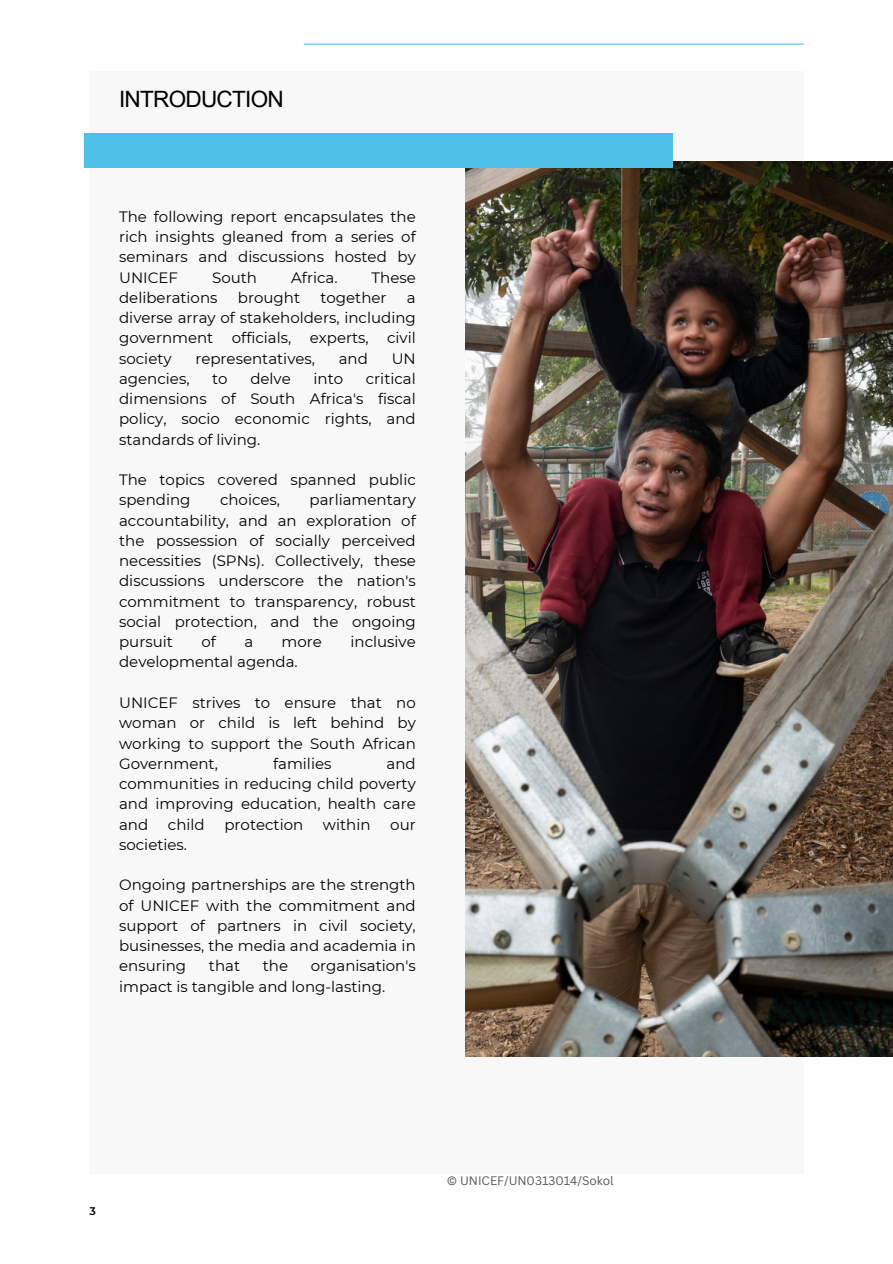
<style>
.page{position:relative;width:893px;height:1264px;background:#fff}
.page>*{position:absolute;margin:0;border:0;box-sizing:border-box;transform-origin:0 0}
.t1{font:22.5px "Arial MT Pro";letter-spacing:-.03em;color:#000}
.t2{font:15px/20.2px "Montserrat";color:#000;text-align:justify}
.t3{font:12px "Canva Sans";color:#595757}
.t4{font:600 11.1px "Montserrat";color:#000001}
</style>
<div class="page">
<div style="left:89px;top:71px;width:715px;height:1102px;background:#f8f8f8"></div>
<img style="left:465px;top:162px;width:427px;height:894px">
<div style="left:84px;top:133px;width:588px;height:34px;background:#4fc0e8"></div>
<hr style="left:304px;top:44px;width:499px;height:1px;background:#4fc0e8">
<h1 class="t1" style="left:119px;top:90px;width:166px">INTRODUCTION</h1>
<h2 class="t2" style="left:119px;top:206px;width:298px">The following report encapsulates the rich insights gleaned from a series of seminars and discussions hosted by UNICEF</h2>
<h2 class="t2" style="left:212px;top:267px;width:46px">South</h2>
<h2 class="t2" style="left:291px;top:267px;width:48px">Africa.</h2>
<h2 class="t2" style="left:371px;top:267px;width:46px">These</h2>
<h2 class="t2" style="left:119px;top:287px;width:100px">deliberations</h2>
<h2 class="t2" style="left:238px;top:287px;width:64px">brought</h2>
<h2 class="t2" style="left:320px;top:287px;width:68px">together</h2>
<h2 class="t2" style="left:119px;top:287px;width:298px;text-indent:288px">a diverse array of stakeholders, including government officials, experts, civil society</h2>
<h2 class="t2" style="left:195px;top:348px;width:121px">representatives,</h2>
<h2 class="t2" style="left:339px;top:348px;width:31px">and</h2>
<h2 class="t2" style="left:392px;top:348px;width:26px">UN</h2>
<h2 class="t2" style="left:119px;top:368px;width:298px;text-indent:247px">critical dimensions of South Africa's fiscal policy, socio economic rights, and standards of living.</h2>
<h2 class="t2" style="left:119px;top:469px;width:298px">The topics covered spanned public spending</h2>
<h2 class="t2" style="left:119px;top:368px;width:72px">agencies,</h2>
<h2 class="t2" style="left:212px;top:368px;width:17px">to</h2>
<h2 class="t2" style="left:250px;top:368px;width:42px">delve</h2>
<h2 class="t2" style="left:313px;top:368px;width:31px">into</h2>
<h2 class="t2" style="left:119px;top:490px;width:298px;text-indent:190px">parliamentary accountability, and an exploration of the possession of socially perceived necessities (SPNs). Collectively, these discussions underscore the nation's commitment to transparency, robust social protection, and the ongoing pursuit</h2>
<h2 class="t2" style="left:220px;top:490px;width:62px">choices,</h2>
<h2 class="t2" style="left:201px;top:631px;width:16px">of</h2>
<h2 class="t2" style="left:244px;top:631px;width:10px">a</h2>
<h2 class="t2" style="left:281px;top:631px;width:42px">more</h2>
<h2 class="t2" style="left:350px;top:631px;width:67px">inclusive</h2>
<h2 class="t2" style="left:119px;top:652px;width:180px">developmental agenda.</h2>
<h2 class="t2" style="left:119px;top:692px;width:298px">UNICEF strives to ensure that no woman or child is left behind by working to support the South African Government,</h2>
<h2 class="t2" style="left:273px;top:753px;width:60px">families</h2>
<h2 class="t2" style="left:119px;top:753px;width:298px;text-indent:267px">and communities in reducing child poverty and improving education, health care and</h2>
<h2 class="t2" style="left:168px;top:814px;width:38px">child</h2>
<h2 class="t2" style="left:224px;top:814px;width:80px">protection</h2>
<h2 class="t2" style="left:323px;top:814px;width:49px">within</h2>
<h2 class="t2" style="left:390px;top:814px;width:27px">our</h2>
<h2 class="t2" style="left:119px;top:834px;width:69px">societies.</h2>
<h2 class="t2" style="left:119px;top:874px;width:298px">Ongoing partnerships are the strength of UNICEF with the commitment and support of partners in civil society, businesses, the media and academia in ensuring</h2>
<h2 class="t2" style="left:119px;top:955px;width:298px;text-indent:192px">organisation's impact is tangible and long-lasting.</h2>
<h2 class="t2" style="left:209px;top:955px;width:33px">that</h2>
<h2 class="t2" style="left:263px;top:955px;width:27px">the</h2>
<p class="t4" style="left:89px;top:1204px;width:8px">3</p>
<p class="t3" style="left:446px;top:1172px;width:168px">© UNICEF/UN0313014/Sokol</p>
</div>
